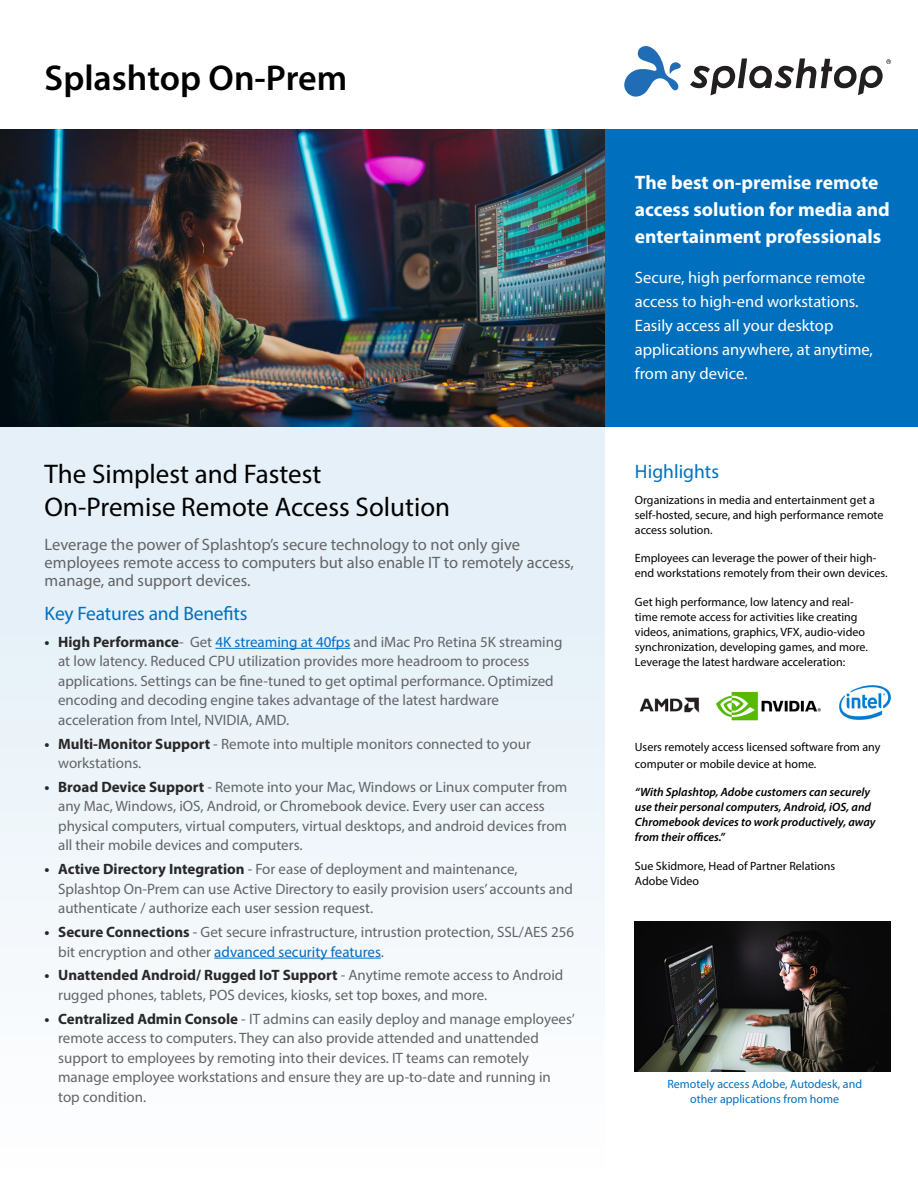
<style>
.page{position:relative;width:918px;height:1188px;background:#fff}
.page>*{position:absolute;margin:0;border:0;box-sizing:border-box;transform-origin:0 0}
.t1{font:600 36px "Myriad Pro";color:#000}
.t2{font:27px/33px "Myriad Pro";color:#000}
.t3{font:700 19.5px/27px "Myriad Pro";color:#fff}
.t4{font:19.5px "Myriad Pro";letter-spacing:-.01em;color:#0070be}
.t5{font:16.5px/18px "Myriad Pro";color:#636466}
.t6{font:16.5px/24px "Myriad Pro";color:#fff}
.t7{font:15px/19.5px "Myriad Pro";color:#636466}
.t8{font:12px/15px "Myriad Pro";color:#000}
.t9{font:italic 600 12px/15px "Myriad Pro";color:#000}
.t10{font:12px/15px "Myriad Pro";color:#0070be;text-align:center}
.s1{font-weight:700;color:#292829}
.s2{color:#006dc6}
</style>
<div class="page">
<div style="left:0;top:426px;width:605px;height:762px;background:linear-gradient(to bottom,#e1edf7,#fefefe)"></div>
<div style="left:604px;top:129px;width:314px;height:297px;background:#0070be"></div>
<hr style="left:215px;top:648px;width:135px;height:1px;background:#006dc6">
<hr style="left:214px;top:958px;width:167px;height:1px;background:#006dc6">
<svg style="left:690px;top:58px;width:201px;height:37px"></svg>
<svg style="left:624px;top:46px;width:57px;height:51px"></svg>
<img style="left:639px;top:697px;width:61px;height:16px">
<img style="left:716px;top:691px;width:105px;height:30px">
<img style="left:839px;top:685px;width:52px;height:34px">
<img style="left:635px;top:922px;width:256px;height:150px">
<img style="left:1px;top:129px;width:604px;height:297px">
<h1 class="t1" style="left:45px;top:55px;width:304px">Splashtop On-Prem</h1>
<h2 class="t2" style="left:45px;top:457px;width:407px">The Simplest and Fastest<br>On-Premise Remote Access Solution</h2>
<p class="t5" style="left:45px;top:535px;width:531px">Leverage the power of Splashtop’s secure technology to not only give employees remote access to computers but also enable IT to remotely access, manage, and support devices.</p>
<h3 class="t4" style="left:45px;top:601px;width:204px">Key Features and Benefits</h3>
<p class="t7" style="left:58px;top:632px;width:506px;text-indent:-14px"><span class="s1">• High Performance</span>- Get <span class="s2">4K streaming at 40fps</span> and iMac Pro Retina 5K streaming at low latency. Reduced CPU utilization provides more headroom to process applications. Settings can be fine-tuned to get optimal performance. Optimized encoding and decoding engine takes advantage of the latest hardware acceleration from Intel, NVIDIA, AMD.</p>
<p class="t7" style="left:58px;top:734px;width:474px;text-indent:-14px"><span class="s1">• Multi-Monitor Support</span> - Remote into multiple monitors connected to your workstations.</p>
<p class="t7" style="left:58px;top:777px;width:511px;text-indent:-14px"><span class="s1">• Broad Device Support</span> - Remote into your Mac, Windows or Linux computer from any Mac, Windows, iOS, Android, or Chromebook device. Every user can access physical computers, virtual computers, virtual desktops, and android devices from all their mobile devices and computers.</p>
<p class="t7" style="left:58px;top:859px;width:516px;text-indent:-14px"><span class="s1">• Active Directory Integration</span> - For ease of deployment and maintenance,<br>Splashtop On-Prem can use Active Directory to easily provision users’ accounts and authenticate / authorize each user session request.</p>
<p class="t7" style="left:58px;top:922px;width:518px;text-indent:-14px"><span class="s1">• Secure Connections</span> - Get secure infrastructure, intrustion protection, SSL/AES 256 bit encryption and other <span class="s2">advanced security features</span>.</p>
<p class="t7" style="left:58px;top:965px;width:507px;text-indent:-14px"><span class="s1">• Unattended Android/ Rugged IoT Support</span> - Anytime remote access to Android rugged phones, tablets, POS devices, kiosks, set top boxes, and more.</p>
<p class="t7" style="left:58px;top:1009px;width:518px;text-indent:-14px"><span class="s1">• Centralized Admin Console</span> - IT admins can easily deploy and manage employees’ remote access to computers. They can also provide attended and unattended support to employees by remoting into their devices. IT teams can remotely manage employee workstations and ensure they are up-to-date and running in top condition.</p>
<h3 class="t3" style="left:635px;top:168px;width:256px">The best on-premise remote access solution for media and entertainment professionals</h3>
<p class="t6" style="left:635px;top:265px;width:240px">Secure, high performance remote access to high-end workstations.<br>Easily access all your desktop applications anywhere, at anytime, from any device.</p>
<h3 class="t4" style="left:635px;top:459px;width:86px">Highlights</h3>
<p class="t8" style="left:635px;top:492px;width:250px">Organizations in media and entertainment get a self-hosted, secure, and high performance remote access solution.</p>
<p class="t8" style="left:635px;top:550px;width:254px">Employees can leverage the power of their high&shy;end workstations remotely from their own devices.</p>
<p class="t8" style="left:635px;top:594px;width:234px">Get high performance, low latency and real&shy;time remote access for activities like creating videos, animations, graphics, VFX, audio-video synchronization, developing games, and more.<br>Leverage the latest hardware acceleration:</p>
<p class="t8" style="left:635px;top:739px;width:247px;line-height:16.5px">Users remotely access licensed software from any computer or mobile device at home.</p>
<p class="t9" style="left:635px;top:784px;width:242px">“With Splashtop, Adobe customers can securely use their personal computers, Android, iOS, and Chromebook devices to work productively, away from their offices.”</p>
<p class="t8" style="left:635px;top:858px;width:202px">Sue Skidmore, Head of Partner Relations<br>Adobe Video</p>
<p class="t10" style="left:667px;top:1077px;width:196px">Remotely access Adobe, Autodesk, and other applications from home</p>
</div>
